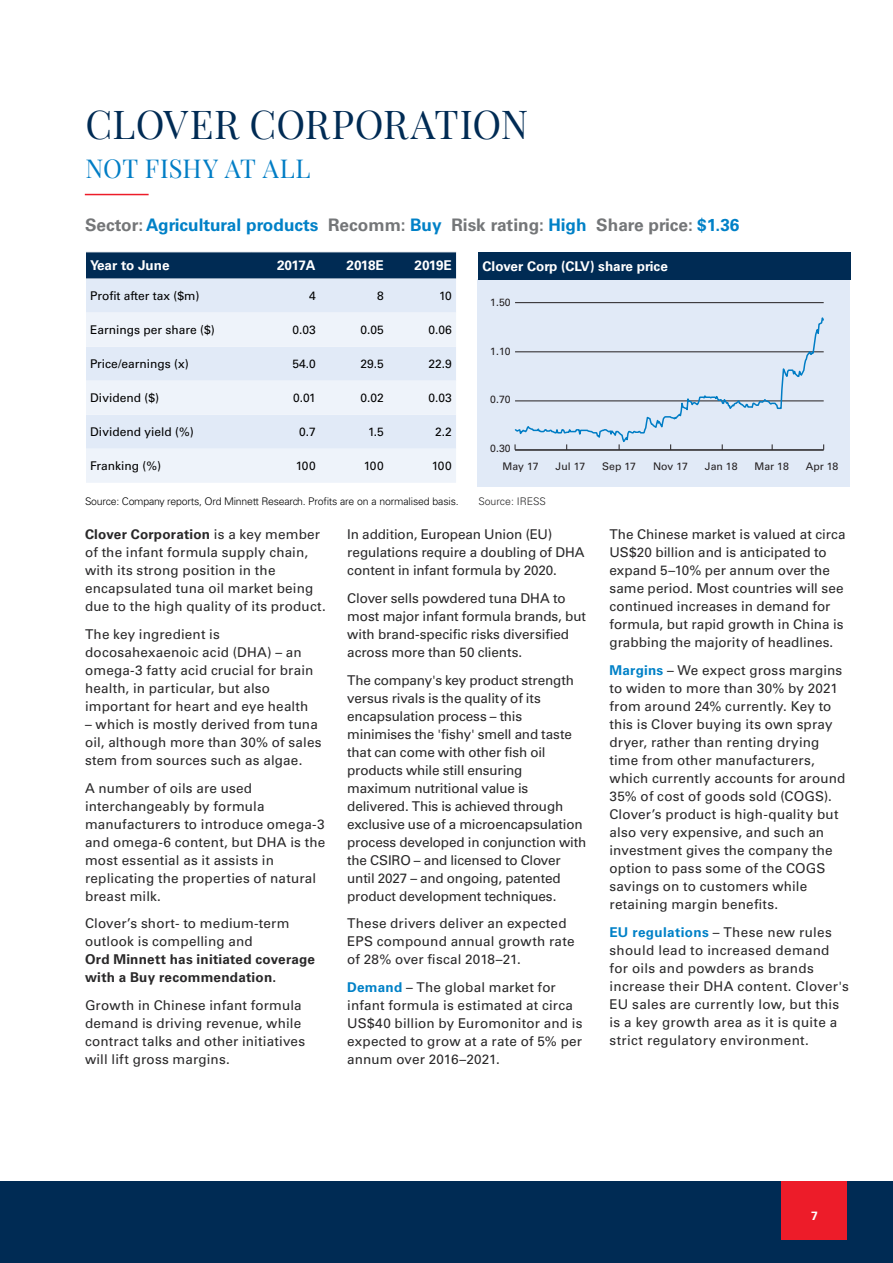
<style>
.page{position:relative;width:893px;height:1263px;background:#fff}
.page>*{position:absolute;margin:0;border:0;box-sizing:border-box;transform-origin:0 0}
.t1{font:39px "Playfair Display";letter-spacing:.005em;color:#002b54}
.t2{font:25.5px "Playfair Display";letter-spacing:.01em;color:#007dc5}
.t3{font:700 17.25px "Univers LT Std";color:#747678}
.t4{font:13.5px/18px "Univers LT Std";letter-spacing:.01em;color:#292829}
.t5{font:13.5px/18px "Univers LT Std";letter-spacing:-.015em;color:#292829}
.t6{font:13.5px/18px "Univers LT Std";letter-spacing:-.01em;color:#292829}
.t7{font:700 13.5px/18px "Univers LT Std";letter-spacing:.015em;color:#292829}
.t8{font:700 13.5px "Univers LT Std";color:#fff}
.t9{font:12px "Univers LT Std";color:#000}
.t10{font:700 12px "Univers LT Std";color:#fff}
.t11{font:300 10.5px "Univers LT Std";letter-spacing:-.02em;color:#000}
.t12{font:10.5px "Univers LT Std";color:#231f20}
.t13{font:300 10.5px "Univers LT Std";color:#292829}
.s1{color:#0081c7}
.s2{font-weight:700}
.s3{font-weight:700;color:#0081c7}
</style>
<div class="page">
<div style="left:0;top:1181px;width:893px;height:82px;background:#002b54"></div>
<div style="left:781px;top:1181px;width:66px;height:58px;background:#ed1c29"></div>
<div style="left:478px;top:279px;width:372px;height:208px;background:#e1eaf7"></div>
<div style="left:86px;top:253px;width:370px;height:26px;background:#002b54"></div>
<div style="left:86px;top:279px;width:370px;height:34px;background:#e1eaf7"></div>
<svg style="left:86px;top:313px;width:370px;height:170px;fill:#eef3fa"></svg>
<div style="left:478px;top:253px;width:372px;height:27px;background:#002b54"></div>
<hr style="left:515px;top:302px;width:309px;height:1px;background:#231f20">
<hr style="left:515px;top:449px;width:309px;height:2px;background:#231f20">
<svg style="left:514px;top:317px;width:311px;height:133px"></svg>
<hr style="left:85px;top:194px;width:64px;height:1px;background:#ed1c29">
<h1 class="t1" style="left:86px;top:100px;width:444px">CLOVER CORPORATION</h1>
<h2 class="t2" style="left:86px;top:152px;width:227px">NOT FISHY AT ALL</h2>
<p class="t3" style="left:85px;top:215px;width:656px">Sector: <span class="s1">Agricultural products</span> Recomm: <span class="s1">Buy</span> Risk rating: <span class="s1">High</span> Share price: <span class="s1">$1.36</span></p>
<p class="t8" style="left:90px;top:257px;width:81px">Year to June</p>
<p class="t8" style="left:277px;top:257px;width:40px">2017A</p>
<p class="t8" style="left:346px;top:257px;width:39px">2018E</p>
<p class="t8" style="left:415px;top:257px;width:39px">2019E</p>
<p class="t9" style="left:90px;top:289px;width:111px">Profit after tax ($m)</p>
<p class="t9" style="left:309px;top:289px;width:8px">4</p>
<p class="t9" style="left:377px;top:289px;width:8px">8</p>
<p class="t9" style="left:439px;top:289px;width:14px">10</p>
<p class="t9" style="left:90px;top:323px;width:126px">Earnings per share ($)</p>
<p class="t9" style="left:292px;top:323px;width:25px">0.03</p>
<p class="t9" style="left:360px;top:323px;width:25px">0.05</p>
<p class="t9" style="left:428px;top:323px;width:25px">0.06</p>
<p class="t9" style="left:90px;top:357px;width:100px">Price/earnings (x)</p>
<p class="t9" style="left:292px;top:357px;width:25px">54.0</p>
<p class="t9" style="left:360px;top:357px;width:25px">29.5</p>
<p class="t9" style="left:428px;top:357px;width:25px">22.9</p>
<p class="t9" style="left:90px;top:391px;width:70px">Dividend ($)</p>
<p class="t9" style="left:293px;top:391px;width:24px">0.01</p>
<p class="t9" style="left:360px;top:391px;width:25px">0.02</p>
<p class="t9" style="left:428px;top:391px;width:25px">0.03</p>
<p class="t9" style="left:90px;top:425px;width:105px">Dividend yield (%)</p>
<p class="t9" style="left:299px;top:425px;width:18px">0.7</p>
<p class="t9" style="left:368px;top:425px;width:17px">1.5</p>
<p class="t9" style="left:435px;top:425px;width:18px">2.2</p>
<p class="t9" style="left:90px;top:459px;width:73px">Franking (%)</p>
<p class="t9" style="left:296px;top:459px;width:21px">100</p>
<p class="t9" style="left:364px;top:459px;width:21px">100</p>
<p class="t9" style="left:432px;top:459px;width:21px">100</p>
<p class="t8" style="left:483px;top:258px;width:187px">Clover Corp (CLV) share price</p>
<p class="t12" style="left:490px;top:296px;width:22px">1.50</p>
<p class="t12" style="left:490px;top:345px;width:22px">1.10</p>
<p class="t12" style="left:490px;top:393px;width:22px">0.70</p>
<p class="t12" style="left:490px;top:442px;width:22px">0.30</p>
<p class="t12" style="left:502px;top:460px;width:38px">May 17</p>
<p class="t12" style="left:556px;top:460px;width:31px">Jul 17</p>
<p class="t12" style="left:602px;top:460px;width:35px">Sep 17</p>
<p class="t12" style="left:653px;top:460px;width:37px">Nov 17</p>
<p class="t12" style="left:705px;top:460px;width:34px">Jan 18</p>
<p class="t12" style="left:754px;top:460px;width:36px">Mar 18</p>
<p class="t11" style="left:85px;top:495px;width:375px">Source: Company reports, Ord Minnett Research. Profits are on a normalised basis.</p>
<p class="t13" style="left:478px;top:495px;width:69px">Source: IRESS</p>
<p class="t12" style="left:806px;top:460px;width:34px">Apr 18</p>
<p class="t4" style="left:85px;top:525px;width:242px"><span class="s2">Clover Corporation</span> is a key member of the infant formula supply chain, with its strong position in the encapsulated tuna oil market being due to the high quality of its product.</p>
<p class="t4" style="left:85px;top:625px;width:230px">The key ingredient is docosahexaenoic acid (DHA) – an omega-3 fatty acid crucial for brain health, in particular, but also important for heart and eye health</p>
<p class="t4" style="left:85px;top:715px;width:238px">– which is mostly derived from tuna oil, although more than 30% of sales stem from sources such as algae.</p>
<p class="t4" style="left:85px;top:779px;width:242px">A number of oils are used interchangeably by formula manufacturers to introduce omega-3 and omega-6 content, but DHA is the most essential as it assists in replicating the properties of natural breast milk.</p>
<p class="t4" style="left:85px;top:915px;width:206px">Clover’s short- to medium-term outlook is compelling and</p>
<p class="t7" style="left:85px;top:951px;width:232px">Ord Minnett has initiated coverage with a Buy recommendation.</p>
<p class="t4" style="left:85px;top:996px;width:222px">Growth in Chinese infant formula demand is driving revenue, while contract talks and other initiatives will lift gross margins.</p>
<p class="t6" style="left:347px;top:525px;width:239px">In addition, European Union (EU) regulations require a doubling of DHA content in infant formula by 2020.</p>
<p class="t4" style="left:347px;top:589px;width:240px">Clover sells powdered tuna DHA to most major infant formula brands, but with brand-specific risks diversified across more than 50 clients.</p>
<p class="t5" style="left:347px;top:671px;width:241px">The company's key product strength versus rivals is the quality of its encapsulation process – this minimises the 'fishy' smell and taste that can come with other fish oil products while still ensuring maximum nutritional value is delivered. This is achieved through exclusive use of a microencapsulation process developed in conjunction with the CSIRO – and licensed to Clover until 2027 – and ongoing, patented product development techniques.</p>
<p class="t4" style="left:347px;top:915px;width:229px">These drivers deliver an expected<br>EPS compound annual growth rate of 28% over fiscal 2018–21.</p>
<p class="t4" style="left:347px;top:978px;width:237px"><span class="s3">Demand</span> – The global market for infant formula is estimated at circa<br>US$40 billion by Euromonitor and is expected to grow at a rate of 5% per annum over 2016–2021.</p>
<p class="t4" style="left:609px;top:525px;width:238px">The Chinese market is valued at circa US$20 billion and is anticipated to expand 5–10% per annum over the same period. Most countries will see continued increases in demand for formula, but rapid growth in China is grabbing the majority of headlines.</p>
<p class="t4" style="left:609px;top:661px;width:237px"><span class="s3">Margins</span> – We expect gross margins to widen to more than 30% by 2021 from around 24% currently. Key to this is Clover buying its own spray dryer, rather than renting drying time from other manufacturers, which currently accounts for around<br>35% of cost of goods sold (COGS).<br>Clover’s product is high-quality but also very expensive, and such an investment gives the company the option to pass some of the COGS savings on to customers while retaining margin benefits.</p>
<p class="t4" style="left:609px;top:923px;width:241px"><span class="s3">EU regulations</span> – These new rules should lead to increased demand for oils and powders as brands increase their DHA content. Clover's EU sales are currently low, but this is a key growth area as it is quite a strict regulatory environment.</p>
<p class="t10" style="left:811px;top:1208px;width:8px">7</p>
</div>
